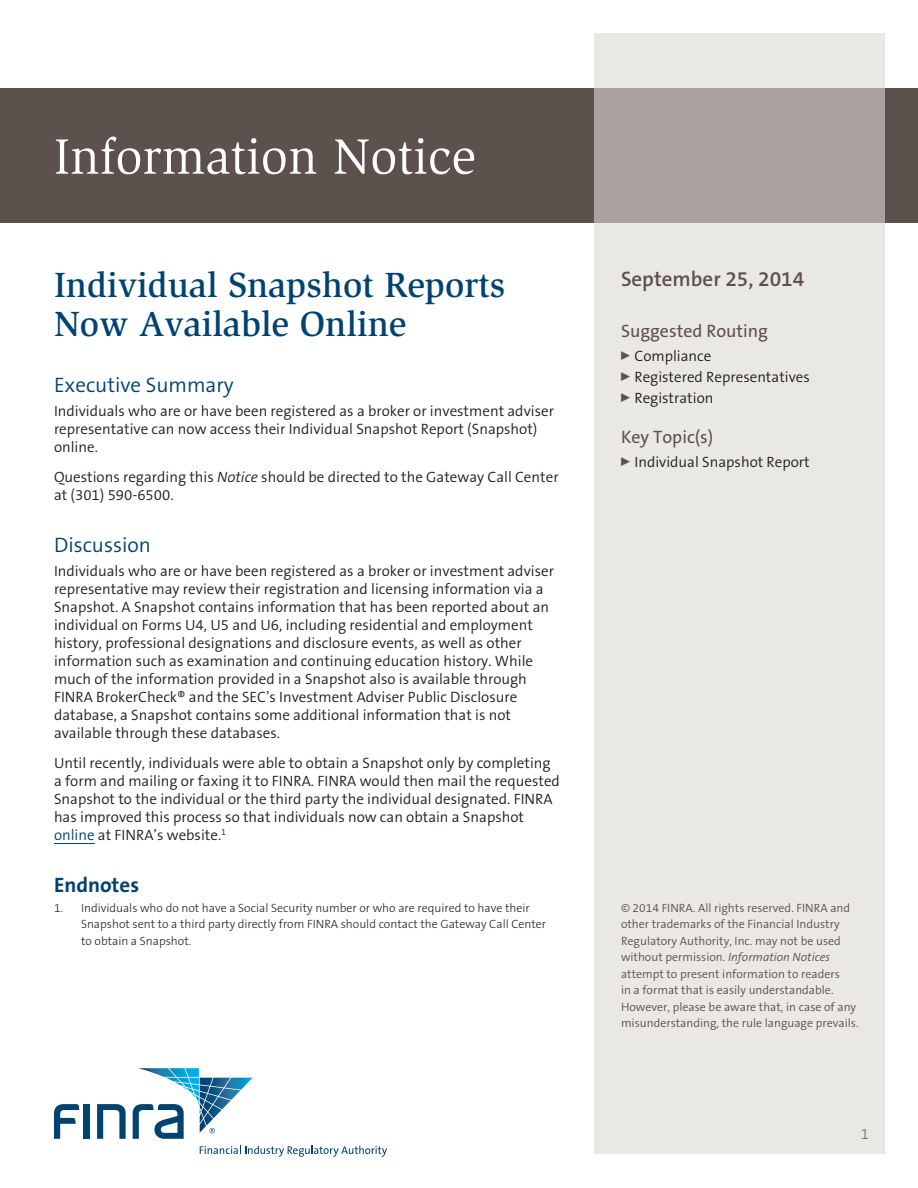
<style>
.page{position:relative;width:918px;height:1188px;background:#fff}
.page>*{position:absolute;margin:0;border:0;box-sizing:border-box;transform-origin:0 0}
.t1{font:51px "Slimbach LT";color:#fff}
.t2{font:500 36px/39px "Slimbach LT";color:#004270}
.t3{font:300 21px "The Sans B4";color:#004270}
.t4{font:600 21px "The Sans B6";color:#5d514e}
.t5{font:700 21px "The Sans B7";color:#004270}
.t6{font:18px "The Sans B5 Plain";color:#5d514e}
.t7{font:300 15px/18px "The Sans B4";color:#231f20}
.t8{font:200 15px "The Sans B2";color:#5d514e}
.t9{font:300 12px/16.5px "The Sans B4";color:#5d514e}
.t10{font:300 12px/16.5px "The Sans B3";color:#231f20}
.s1{font-style:italic}
.s2{color:#004270}
</style>
<div class="page">
<div style="left:0;top:88px;width:918px;height:135px;background:#5d514e"></div>
<svg style="left:594px;top:34px;width:290px;height:1120px;background:#e2dfdc"></svg>
<div style="left:84px;top:1104px;width:6px;height:35px;background:#004270"></div>
<svg style="left:97px;top:1104px;width:29px;height:35px"></svg>
<svg style="left:54px;top:1104px;width:25px;height:35px"></svg>
<svg style="left:200px;top:1146px;width:187px;height:11px"></svg>
<svg style="left:133px;top:1068px;width:120px;height:71px"></svg>
<hr style="left:54px;top:843px;width:41px;height:1px;background:#004270">
<h1 class="t1" style="left:54px;top:127px;width:423px">Information Notice</h1>
<h3 class="t4" style="left:621px;top:267px;width:185px">September 25, 2014</h3>
<h2 class="t2" style="left:54px;top:265px;width:453px">Individual Snapshot Reports<br>Now Available Online</h2>
<p class="t6" style="left:621px;top:322px;width:149px">Suggested Routing</p>
<p class="t7" style="left:621px;top:346px;width:190px;line-height:21px"><sup>0</sup> Compliance<br><sup>0</sup> Registered Representatives<br><sup>0</sup> Registration</p>
<p class="t6" style="left:621px;top:427px;width:94px">Key Topic(s)</p>
<p class="t7" style="left:621px;top:453px;width:190px"><sup>0</sup> Individual Snapshot Report</p>
<h3 class="t3" style="left:54px;top:374px;width:181px">Executive Summary</h3>
<p class="t7" style="left:54px;top:402px;width:502px">Individuals who are or have been registered as a broker or investment adviser representative can now access their Individual Snapshot Report (Snapshot) online.</p>
<p class="t7" style="left:54px;top:468px;width:506px">Questions regarding this <span class="s1">Notice</span> should be directed to the Gateway Call Center at (301) 590-6500.</p>
<h3 class="t3" style="left:54px;top:534px;width:98px">Discussion</h3>
<p class="t7" style="left:54px;top:563px;width:502px">Individuals who are or have been registered as a broker or investment adviser representative may review their registration and licensing information via a Snapshot. A Snapshot contains information that has been reported about an individual on Forms U4, U5 and U6, including residential and employment history, professional designations and disclosure events, as well as other information such as examination and continuing education history. While much of the information provided in a Snapshot also is available through FINRA BrokerCheck® and the SEC’s Investment Adviser Public Disclosure database, a Snapshot contains some additional information that is not available through these databases.</p>
<p class="t7" style="left:54px;top:755px;width:508px">Until recently, individuals were able to obtain a Snapshot only by completing a form and mailing or faxing it to FINRA. FINRA would then mail the requested Snapshot to the individual or the third party the individual designated. FINRA has improved this process so that individuals now can obtain a Snapshot <span class="s2">online</span> at FINRA’s website.<sup>1</sup></p>
<h3 class="t5" style="left:54px;top:874px;width:87px">Endnotes</h3>
<p class="t10" style="left:81px;top:900px;width:467px;text-indent:-27px">1. Individuals who do not have a Social Security number or who are required to have their<br>Snapshot sent to a third party directly from FINRA should contact the Gateway Call Center to obtain a Snapshot.</p>
<p class="t9" style="left:621px;top:900px;width:239px">© 2014 FINRA. All rights reserved. FINRA and other trademarks of the Financial Industry Regulatory Authority, Inc. may not be used without permission. <span class="s1">Information Notices </span>attempt to present information to readers<br>in a format that is easily understandable.<br>However, please be aware that, in case of any misunderstanding, the rule language prevails.</p>
<p class="t8" style="left:861px;top:1126px;width:10px">1</p>
</div>
